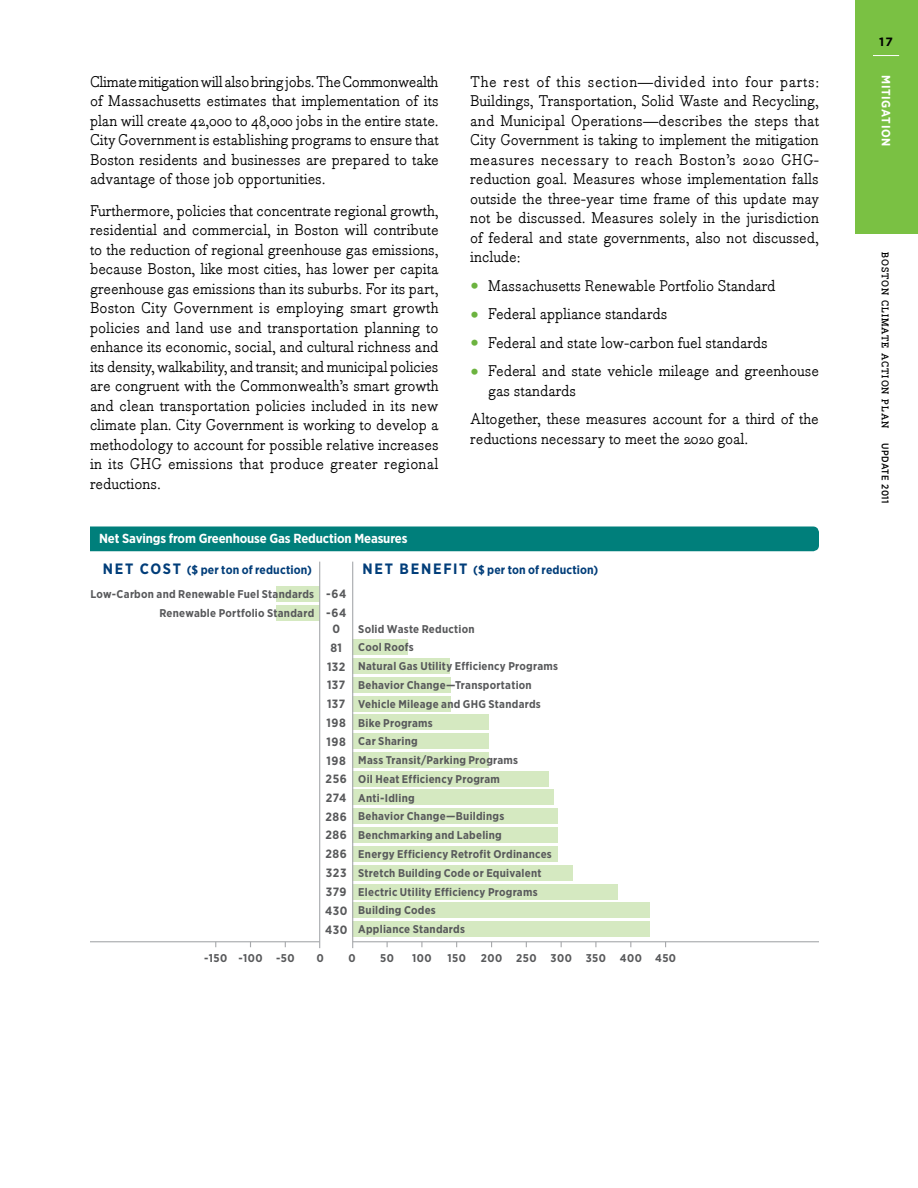
<style>
.page{position:relative;width:918px;height:1188px;background:#fff}
.page>*{position:absolute;margin:0;border:0;box-sizing:border-box;transform-origin:0 0}
.t1{font:15.3px/19.5px "Bodoni Egyptian";letter-spacing:-.005em;color:#000;text-align:justify}
.t2{font:700 13.2px "Gotham Narrow";letter-spacing:-.01em;color:#fff}
.t3{font:700 12px "Gotham Narrow";letter-spacing:.01em;color:#003d79}
.t4{font:700 12px "Gotham Narrow";letter-spacing:.045em;color:#58595b}
.t5{font:700 12px "Gotham Narrow";letter-spacing:.05em;color:#fff}
.t6{font:700 12px "Gotham";color:#000}
.t7{font:700 11.25px/18.8px "Gotham Narrow";letter-spacing:.02em;color:#58595b;text-align:right}
.t8{font:700 11.25px "Gotham Narrow";letter-spacing:.045em;color:#58595b}
.t9{font:700 9.75px "Bodoni Egyptian";letter-spacing:.1em;color:#000}
.t10{font:500 9.75px "Gotham Narrow";letter-spacing:.05em;color:#000}
.s1{font-family:"Gotham";font-weight:900;font-size:18px;color:#6cb33f}
.s2{font-size:15px}
</style>
<div class="page">
<div style="left:855px;top:0;width:63px;height:234px;background:#7ac143"></div>
<svg style="left:873px;top:55px;width:26px;height:1px"></svg>
<div style="left:90px;top:526px;width:729px;height:25px;background:#007f7b"></div>
<hr style="left:353px;top:941px;width:466px;height:1px;background:#a7a9ac">
<hr style="left:90px;top:941px;width:230px;height:1px;background:#a7a9ac">
<div style="left:352px;top:921px;width:298px;height:16px;background:#d5e9c1"></div>
<div style="left:352px;top:771px;width:197px;height:16px;background:#d5e9c1"></div>
<div style="left:352px;top:846px;width:205px;height:15px;background:#d5e9c1"></div>
<div style="left:352px;top:696px;width:98px;height:15px;background:#d5e9c1"></div>
<div style="left:352px;top:884px;width:265px;height:15px;background:#d5e9c1"></div>
<div style="left:352px;top:734px;width:137px;height:15px;background:#d5e9c1"></div>
<div style="left:352px;top:809px;width:205px;height:15px;background:#d5e9c1"></div>
<div style="left:352px;top:658px;width:97px;height:16px;background:#d5e9c1"></div>
<div style="left:352px;top:902px;width:298px;height:16px;background:#d5e9c1"></div>
<div style="left:352px;top:752px;width:137px;height:16px;background:#d5e9c1"></div>
<div style="left:352px;top:827px;width:205px;height:16px;background:#d5e9c1"></div>
<div style="left:352px;top:677px;width:98px;height:15px;background:#d5e9c1"></div>
<div style="left:352px;top:865px;width:221px;height:15px;background:#d5e9c1"></div>
<div style="left:352px;top:715px;width:137px;height:15px;background:#d5e9c1"></div>
<div style="left:352px;top:790px;width:201px;height:15px;background:#d5e9c1"></div>
<div style="left:352px;top:640px;width:56px;height:15px;background:#d5e9c1"></div>
<div style="left:276px;top:586px;width:44px;height:16px;background:#d5e9c1"></div>
<div style="left:276px;top:605px;width:44px;height:15px;background:#d5e9c1"></div>
<hr style="left:352px;top:562px;width:1px;height:386px;background:#a7a9ac">
<hr style="left:319px;top:562px;width:1px;height:386px;background:#a7a9ac">
<p class="t1" style="left:90px;top:72px;width:350px">Climate mitigation will also bring jobs. The Commonwealth of Massachusetts estimates that implementation of its plan will create 42,000 to 48,000 jobs in the entire state.<br>City Government is establishing programs to ensure that Boston residents and businesses are prepared to take advantage of those job opportunities.</p>
<p class="t1" style="left:90px;top:201px;width:350px">Furthermore, policies that concentrate regional growth, residential and commercial, in Boston will contribute to the reduction of regional greenhouse gas emissions, because Boston, like most cities, has lower per capita greenhouse gas emissions than its suburbs. For its part, Boston City Government is employing smart growth policies and land use and transportation planning to enhance its economic, social, and cultural richness and its density, walkability, and transit; and municipal policies are congruent with the Commonwealth’s smart growth and clean transportation policies included in its new climate plan. City Government is working to develop a methodology to account for possible relative increases in its GHG emissions that produce greater regional reductions.</p>
<p class="t2" style="left:99px;top:530px;width:310px">Net Savings from Greenhouse Gas Reduction Measures</p>
<p class="t1" style="left:470px;top:72px;width:351px">The rest of this section—divided into four parts:<br>Buildings, Transportation, Solid Waste and Recycling, and Municipal Operations—describes the steps that City Government is taking to implement the mitigation measures necessary to reach Boston’s 2020 GHG&shy;reduction goal. Measures whose implementation falls outside the three-year time frame of this update may not be discussed. Measures solely in the jurisdiction of federal and state governments, also not discussed, include:</p>
<p class="t1" style="left:470px;top:276px;width:307px"><span class="s1">•</span> Massachusetts Renewable Portfolio Standard</p>
<p class="t1" style="left:470px;top:304px;width:199px"><span class="s1">•</span> Federal appliance standards</p>
<p class="t1" style="left:470px;top:333px;width:299px"><span class="s1">•</span> Federal and state low-carbon fuel standards</p>
<p class="t1" style="left:488px;top:361px;width:332px;text-indent:-18px"><span class="s1">•</span> Federal and state vehicle mileage and greenhouse gas standards</p>
<p class="t1" style="left:470px;top:409px;width:350px">Altogether, these measures account for a third of the reductions necessary to meet the 2020 goal.</p>
<p class="t3" style="left:103px;top:562px;width:211px"><span class="s2">NET COST</span> ($ per ton of reduction)</p>
<p class="t3" style="left:363px;top:562px;width:237px"><span class="s2">NET BENEFIT</span> ($ per ton of reduction)</p>
<p class="t7" style="left:90px;top:585px;width:225px">Low-Carbon and Renewable Fuel Standards<br>Renewable Portfolio Standard</p>
<p class="t4" style="left:326px;top:587px;width:22px">-64</p>
<p class="t4" style="left:326px;top:605px;width:22px">-64</p>
<p class="t4" style="left:332px;top:621px;width:9px">0</p>
<p class="t4" style="left:330px;top:640px;width:13px">81</p>
<p class="t4" style="left:327px;top:659px;width:20px">132</p>
<p class="t4" style="left:327px;top:677px;width:20px">137</p>
<p class="t4" style="left:327px;top:696px;width:20px">137</p>
<p class="t4" style="left:327px;top:715px;width:21px">198</p>
<p class="t4" style="left:327px;top:734px;width:21px">198</p>
<p class="t4" style="left:327px;top:753px;width:21px">198</p>
<p class="t4" style="left:326px;top:771px;width:23px">256</p>
<p class="t4" style="left:326px;top:790px;width:22px">274</p>
<p class="t4" style="left:325px;top:809px;width:23px">286</p>
<p class="t4" style="left:325px;top:828px;width:23px">286</p>
<p class="t4" style="left:325px;top:846px;width:23px">286</p>
<p class="t4" style="left:326px;top:865px;width:22px">323</p>
<p class="t4" style="left:326px;top:884px;width:22px">379</p>
<p class="t4" style="left:325px;top:903px;width:24px">430</p>
<p class="t4" style="left:325px;top:922px;width:24px">430</p>
<p class="t7" style="left:358px;top:619px;width:118px">Solid Waste Reduction</p>
<p class="t7" style="left:358px;top:638px;width:57px">Cool Roofs</p>
<p class="t7" style="left:358px;top:657px;width:201px">Natural Gas Utility Efficiency Programs</p>
<p class="t7" style="left:358px;top:675px;width:175px">Behavior Change—Transportation</p>
<p class="t7" style="left:358px;top:694px;width:184px">Vehicle Mileage and GHG Standards</p>
<p class="t7" style="left:358px;top:713px;width:76px">Bike Programs</p>
<p class="t7" style="left:358px;top:732px;width:61px">Car Sharing</p>
<p class="t7" style="left:358px;top:751px;width:161px">Mass Transit/Parking Programs</p>
<p class="t7" style="left:358px;top:769px;width:143px">Oil Heat Efficiency Program</p>
<p class="t7" style="left:358px;top:788px;width:58px">Anti-Idling</p>
<p class="t7" style="left:358px;top:807px;width:148px">Behavior Change—Buildings</p>
<p class="t7" style="left:358px;top:826px;width:145px">Benchmarking and Labeling</p>
<p class="t7" style="left:358px;top:844px;width:195px">Energy Efficiency Retrofit Ordinances</p>
<p class="t7" style="left:358px;top:863px;width:185px">Stretch Building Code or Equivalent</p>
<p class="t7" style="left:358px;top:882px;width:181px">Electric Utility Efficiency Programs</p>
<p class="t7" style="left:358px;top:901px;width:79px">Building Codes</p>
<p class="t7" style="left:358px;top:920px;width:108px">Appliance Standards</p>
<p class="t7" style="left:204px;top:949px;width:92px">-150 -100 -50</p>
<p class="t7" style="left:349px;top:949px;width:9px">0</p>
<p class="t7" style="left:380px;top:949px;width:15px">50</p>
<p class="t7" style="left:412px;top:949px;width:21px">100</p>
<p class="t7" style="left:447px;top:949px;width:20px">150</p>
<p class="t8" style="left:481px;top:951px;width:197px">200 250 300 350 400 450</p>
<p class="t6" style="left:879px;top:34px;width:15px">17</p>
<p class="t5" style="left:894px;top:75px;width:73px;rotate:90deg">MITIGATION</p>
<p class="t9" style="left:891px;top:252px;width:178px;rotate:90deg">BOSTON CLIMATE ACTION PLAN</p>
<p class="t10" style="left:891px;top:443px;width:62px;rotate:90deg">UPDATE 2011</p>
</div>
